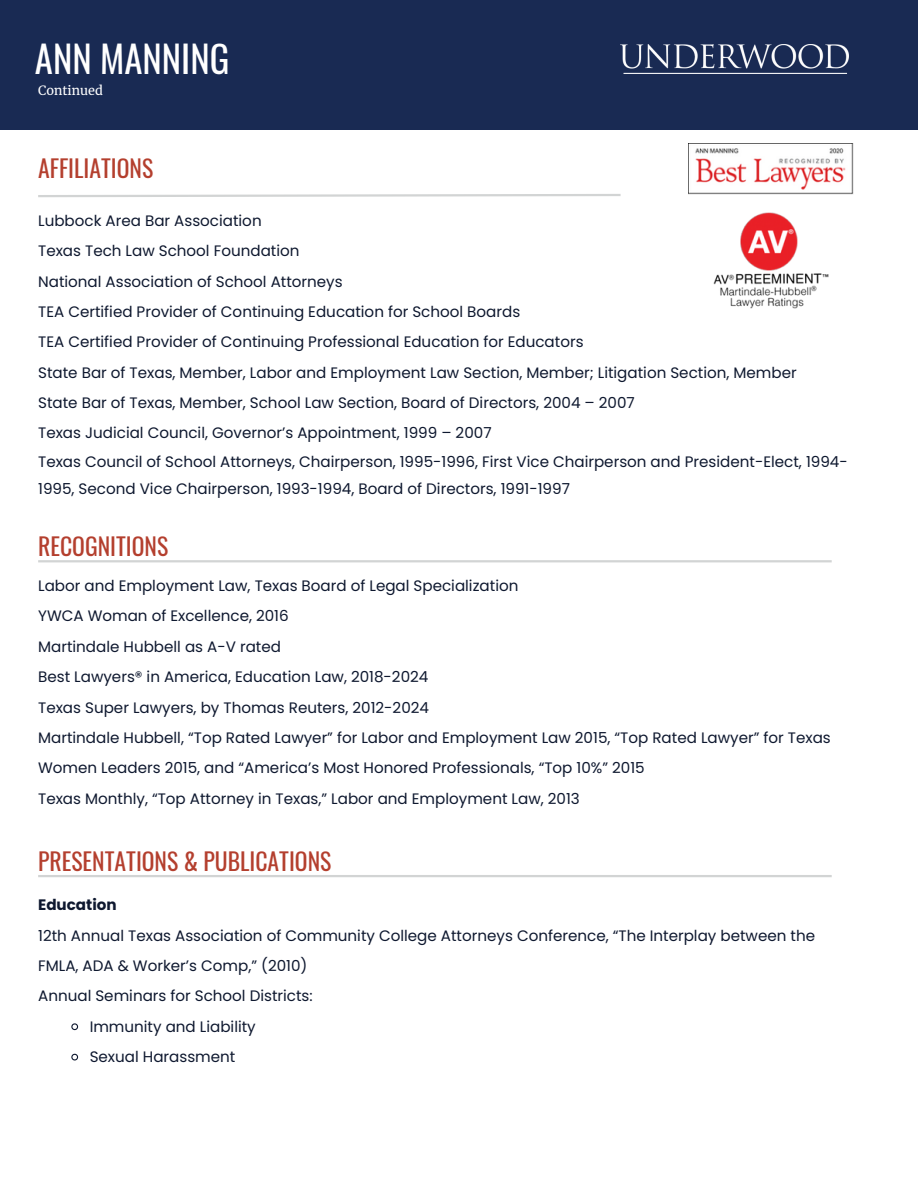
<style>
.page{position:relative;width:918px;height:1188px;background:#fff}
.page>*{position:absolute;margin:0;border:0;box-sizing:border-box;transform-origin:0 0}
.t1{font:36.75px "Oswald";color:#fff}
.t2{font:23.7px "Oswald";color:#b43f2e}
.t3{font:15.15px/30.3px "Poppins";color:#0e182f}
.t4{font:12.6px "Merriweather";color:#fff}
.s1{font-weight:700}
</style>
<div class="page">
<div style="left:0;top:0;width:918px;height:129px;background:#192a53"></div>
<img style="left:621px;top:44px;width:228px;height:29px">
<svg style="left:38px;top:194px;width:583px;height:4px"></svg>
<img style="left:689px;top:144px;width:164px;height:50px">
<img style="left:714px;top:213px;width:114px;height:95px">
<hr style="left:38px;top:560px;width:794px;height:2px;background:#d2d4d4">
<hr style="left:38px;top:875px;width:794px;height:2px;background:#d2d4d4">
<svg style="left:71px;top:1023px;width:8px;height:8px"></svg>
<svg style="left:71px;top:1053px;width:8px;height:8px"></svg>
<h2 class="t1" style="left:35px;top:31px;width:196px">ANN MANNING</h2>
<p class="t4" style="left:38px;top:83px;width:66px">Continued</p>
<h3 class="t2" style="left:38px;top:150px;width:117px">AFFILIATIONS</h3>
<p class="t3" style="left:38px;top:205px;width:760px">Lubbock Area Bar Association<br>Texas Tech Law School Foundation<br>National Association of School Attorneys<br>TEA Certified Provider of Continuing Education for School Boards<br>TEA Certified Provider of Continuing Professional Education for Educators<br>State Bar of Texas, Member, Labor and Employment Law Section, Member; Litigation Section, Member State Bar of Texas, Member, School Law Section, Board of Directors, 2004 – 2007<br>Texas Judicial Council, Governor’s Appointment, 1999 – 2007</p>
<p class="t3" style="left:38px;top:448px;width:811px;line-height:27px">Texas Council of School Attorneys, Chairperson, 1995-1996, First Vice Chairperson and President-Elect, 1994-<br>1995, Second Vice Chairperson, 1993-1994, Board of Directors, 1991-1997</p>
<h2 class="t2" style="left:38px;top:528px;width:132px">RECOGNITIONS</h2>
<h3 class="t3" style="left:38px;top:571px;width:794px">Labor and Employment Law, Texas Board of Legal Specialization<br>YWCA Woman of Excellence, 2016<br>Martindale Hubbell as A-V rated<br>Best Lawyers® in America, Education Law, 2018-2024<br>Texas Super Lawyers, by Thomas Reuters, 2012-2024<br>Martindale Hubbell, “Top Rated Lawyer” for Labor and Employment Law 2015, “Top Rated Lawyer” for Texas Women Leaders 2015, and “America’s Most Honored Professionals, “Top 10%” 2015<br>Texas Monthly, “Top Attorney in Texas,” Labor and Employment Law, 2013</h3>
<h2 class="t2" style="left:38px;top:842px;width:295px">PRESENTATIONS &amp; PUBLICATIONS</h2>
<h3 class="t3" style="left:38px;top:890px;width:778px"><span class="s1">Education<br></span>12th Annual Texas Association of Community College Attorneys Conference, “The Interplay between the FMLA, ADA &amp; Worker’s Comp,” (2010)<br>Annual Seminars for School Districts:</h3>
<p class="t3" style="left:90px;top:1011px;width:168px">Immunity and Liability</p>
<p class="t3" style="left:90px;top:1042px;width:147px">Sexual Harassment</p>
</div>
